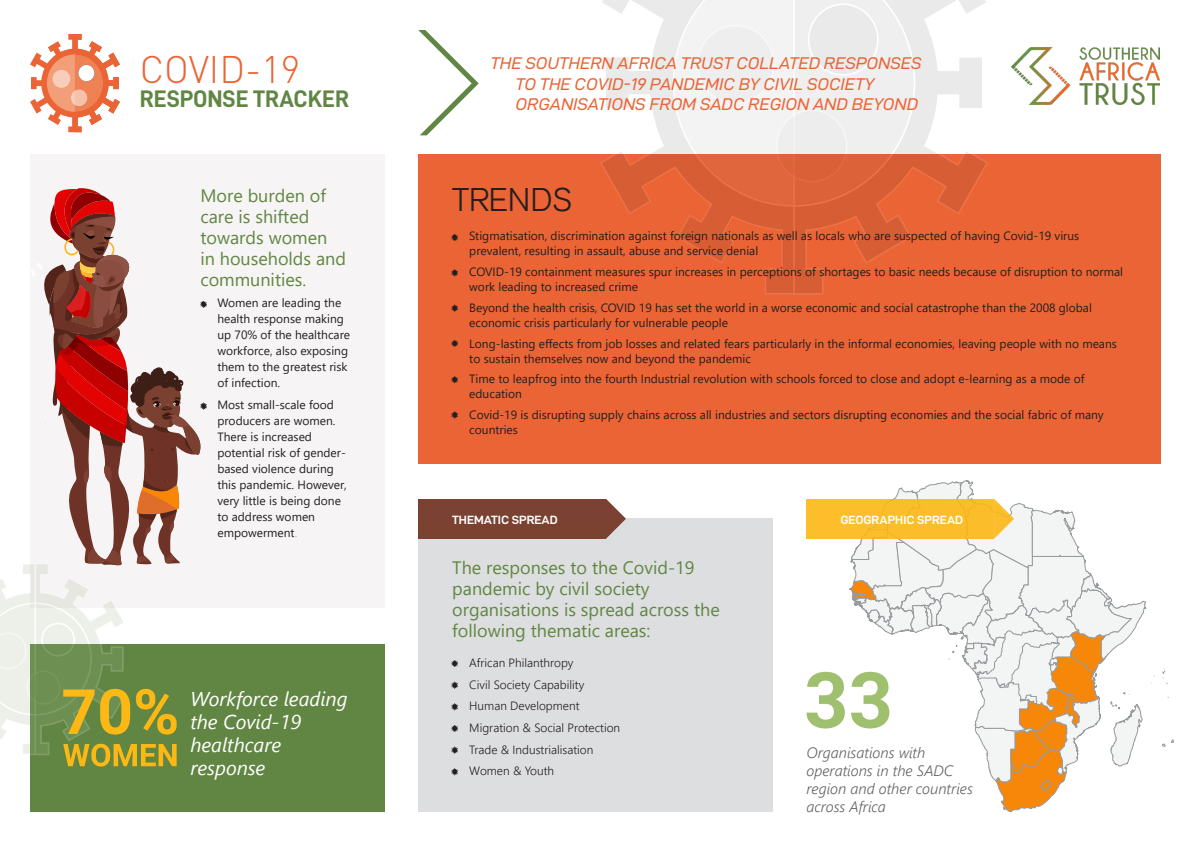
<style>
.page{position:relative;width:1191px;height:842px;background:#fff}
.page>*{position:absolute;margin:0;border:0;box-sizing:border-box;transform-origin:0 0}
.t1{font:300 38px "DIN";color:#ea6435}
.t2{font:300 32px "Akzidenz Grotesk";color:#231f20}
.t3{font:24px "D DIN Bold";color:#618643}
.t4{font:italic 20px/23px "Segoe UI";color:#fff}
.t5{font:18px/21px "Segoe UI";color:#618643}
.t6{font:17px/20.4px "D DIN Exp Italic";color:#ea6435}
.t7{font:italic 300 15px/18px "Segoe UI";color:#616164}
.t8{font:12px/16px "Segoe UI";color:#231f20}
.t9{font:300 12px "Segoe UI";color:#231f20}
.t10{font:12px "D DIN Exp Bold";color:#fff}
.s1{color:#9fc06e}
</style>
<div class="page">
<div style="left:418px;top:519px;width:354px;height:293px;background:#dddee0"></div>
<div style="left:418px;top:154px;width:743px;height:310px;background:#ea6435"></div>
<svg style="left:600px;top:0;width:192px;height:294px"></svg>
<div style="left:697px;top:26px;width:76px;height:77px;background:#eeeeef;border-radius:50%"></div>
<div style="left:697px;top:25px;width:77px;height:79px;border:1px solid #fff;border-radius:50%"></div>
<svg style="left:792px;top:0;width:196px;height:295px"></svg>
<svg style="left:775px;top:0;width:153px;height:220px"></svg>
<div style="left:808px;top:4px;width:69px;height:71px;background:#eaeaea;border-radius:50%"></div>
<div style="left:808px;top:4px;width:70px;height:72px;border:1px solid #fff;border-radius:50%"></div>
<img style="left:1011px;top:48px;width:148px;height:57px">
<svg style="left:418px;top:30px;width:61px;height:105px"></svg>
<svg style="left:30px;top:34px;width:90px;height:98px"></svg>
<div style="left:78px;top:65px;width:16px;height:16px;background:#fff;border-radius:50%"></div>
<div style="left:30px;top:154px;width:354px;height:454px;background:#f6f4f4"></div>
<div style="left:418px;top:499px;width:188px;height:40px;background:#7a4030"></div>
<svg style="left:606px;top:499px;width:20px;height:40px"></svg>
<div style="left:30px;top:644px;width:354px;height:168px;background:#618643"></div>
<svg style="left:451px;top:234px;width:7px;height:7px"></svg>
<svg style="left:451px;top:269px;width:7px;height:7px"></svg>
<svg style="left:451px;top:305px;width:7px;height:7px"></svg>
<svg style="left:451px;top:340px;width:7px;height:7px"></svg>
<svg style="left:451px;top:376px;width:7px;height:7px"></svg>
<svg style="left:451px;top:412px;width:7px;height:6px"></svg>
<svg style="left:451px;top:660px;width:7px;height:7px"></svg>
<svg style="left:451px;top:682px;width:7px;height:7px"></svg>
<svg style="left:451px;top:703px;width:7px;height:7px"></svg>
<svg style="left:451px;top:725px;width:7px;height:7px"></svg>
<svg style="left:451px;top:747px;width:7px;height:6px"></svg>
<svg style="left:451px;top:768px;width:7px;height:7px"></svg>
<svg style="left:0;top:188px;width:207px;height:578px"></svg>
<svg style="left:806px;top:480px;width:368px;height:332px"></svg>
<h2 class="t1" style="left:140px;top:46px;width:162px">COVID-19</h2>
<h3 class="t3" style="left:140px;top:85px;width:211px">RESPONSE TRACKER</h3>
<p class="t5" style="left:200px;top:183px;width:147px">More burden of care is shifted towards women in households and communities.</p>
<p class="t8" style="left:217px;top:294px;width:134px;text-indent:-17px">• Women are leading the health response making up 70% of the healthcare workforce, also exposing them to the greatest risk of infection.</p>
<p class="t8" style="left:217px;top:396px;width:131px;text-indent:-17px">• Most small-scale food producers are women.<br>There is increased potential risk of gender&shy;based violence during this pandemic. However, very little is being done to address women empowerment<span class="s1">.</span></p>
<p class="t4" style="left:190px;top:684px;width:159px">Workforce leading the Covid-19 healthcare response</p>
<h1 class="t6" style="left:515px;top:53px;width:407px;text-indent:-25px">THE SOUTHERN AFRICA TRUST COLLATED RESPONSES<br>TO THE COVID-19 PANDEMIC BY CIVIL SOCIETY<br>ORGANISATIONS FROM SADC REGION AND BEYOND</h1>
<h3 class="t2" style="left:452px;top:181px;width:121px">TRENDS</h3>
<p class="t8" style="left:469px;top:228px;width:611px;line-height:15px;text-indent:-17px">• Stigmatisation, discrimination against foreign nationals as well as locals who are suspected of having Covid-19 virus prevalent, resulting in assault, abuse and service denial</p>
<p class="t8" style="left:469px;top:263px;width:655px;line-height:15px;text-indent:-17px">• COVID-19 containment measures spur increases in perceptions of shortages to basic needs because of disruption to normal work leading to increased crime</p>
<p class="t8" style="left:469px;top:299px;width:624px;line-height:15px;text-indent:-17px">• Beyond the health crisis, COVID 19 has set the world in a worse economic and social catastrophe than the 2008 global economic crisis particularly for vulnerable people</p>
<p class="t8" style="left:469px;top:335px;width:649px;line-height:15px;text-indent:-17px">• Long-lasting effects from job losses and related fears particularly in the informal economies, leaving people with no means to sustain themselves now and beyond the pandemic</p>
<p class="t8" style="left:469px;top:370px;width:617px;line-height:15px;text-indent:-17px">• Time to leapfrog into the fourth Industrial revolution with schools forced to close and adopt e-learning as a mode of education</p>
<p class="t8" style="left:469px;top:406px;width:636px;line-height:15px;text-indent:-17px">• Covid-19 is disrupting supply chains across all industries and sectors disrupting economies and the social fabric of many countries</p>
<p class="t10" style="left:452px;top:513px;width:107px">THEMATIC SPREAD</p>
<p class="t10" style="left:840px;top:513px;width:124px">GEOGRAPHIC SPREAD</p>
<p class="t5" style="left:452px;top:556px;width:269px">The responses to the Covid-19 pandemic by civil society organisations is spread across the following thematic areas:</p>
<p class="t9" style="left:452px;top:651px;width:123px">• African Philanthropy</p>
<p class="t9" style="left:452px;top:673px;width:134px">• Civil Society Capability</p>
<p class="t9" style="left:452px;top:695px;width:129px">• Human Development</p>
<p class="t9" style="left:452px;top:716px;width:169px">• Migration &amp; Social Protection</p>
<p class="t9" style="left:452px;top:738px;width:143px">• Trade &amp; Industrialisation</p>
<p class="t9" style="left:452px;top:760px;width:103px">• Women &amp; Youth</p>
<p class="t7" style="left:806px;top:741px;width:168px">Organisations with operations in the SADC region and other countries across Africa</p>
</div>
